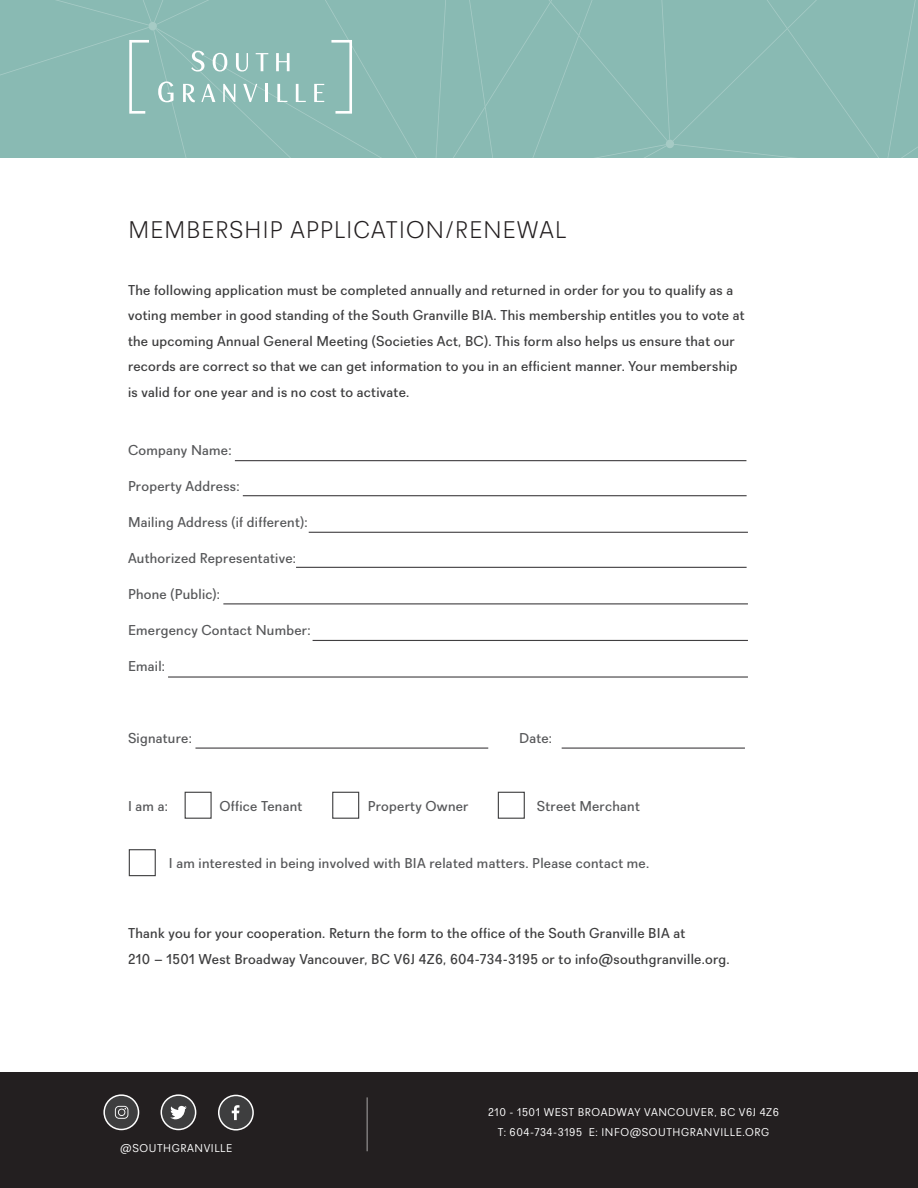
<style>
.page{position:relative;width:918px;height:1188px;background:#fff}
.page>*{position:absolute;margin:0;border:0;box-sizing:border-box;transform-origin:0 0}
.t1{font:300 24px "Recta";letter-spacing:.05em;color:#231f20}
.t2{font:500 14.25px/25.5px "Recta";letter-spacing:.02em;color:#3e3e3f}
.t3{font:500 14.25px "Recta";letter-spacing:.02em;color:#57585a}
.t4{font:11.25px/19.2px "Recta";letter-spacing:.05em;color:#fff;text-align:center}
</style>
<div class="page">
<div style="left:0;top:1072px;width:918px;height:116px;background:#231f20"></div>
<div style="left:103px;top:1094px;width:36px;height:36px;background:#3e3e3f;border:2px solid #fff;border-radius:50%"></div>
<svg style="left:115px;top:1106px;width:14px;height:13px"></svg>
<div style="left:161px;top:1095px;width:35px;height:35px;background:#3e3e3f;border-radius:50%"></div>
<div style="left:161px;top:1094px;width:35px;height:36px;border:2px solid #fff;border-radius:50%"></div>
<svg style="left:170px;top:1106px;width:17px;height:13px"></svg>
<div style="left:218px;top:1095px;width:36px;height:36px;background:#3e3e3f;border:2px solid #fff;border-radius:50%"></div>
<svg style="left:232px;top:1105px;width:7px;height:15px"></svg>
<hr style="left:366px;top:1097px;width:2px;height:54px;background:#fff">
<div style="left:0;top:0;width:918px;height:158px;background:#89bab3"></div>
<div style="left:185px;top:792px;width:27px;height:27px;border:1px solid #3e3e3f"></div>
<div style="left:332px;top:792px;width:27px;height:27px;border:1px solid #3e3e3f"></div>
<div style="left:498px;top:792px;width:27px;height:27px;border:1px solid #3e3e3f"></div>
<div style="left:129px;top:849px;width:27px;height:27px;border:1px solid #3e3e3f"></div>
<hr style="left:235px;top:460px;width:511px;height:1px;background:#413f41">
<hr style="left:243px;top:495px;width:504px;height:1px;background:#413f41">
<hr style="left:309px;top:532px;width:439px;height:1px;background:#413f41">
<hr style="left:562px;top:748px;width:183px;height:1px;background:#413f41">
<hr style="left:195px;top:748px;width:293px;height:1px;background:#413f41">
<hr style="left:168px;top:676px;width:580px;height:2px;background:#413f41">
<hr style="left:313px;top:640px;width:435px;height:1px;background:#413f41">
<hr style="left:223px;top:603px;width:525px;height:1px;background:#413f41">
<hr style="left:296px;top:567px;width:451px;height:1px;background:#413f41">
<h1 class="t1" style="left:128px;top:215px;width:439px">MEMBERSHIP APPLICATION/RENEWAL</h1>
<p class="t2" style="left:128px;top:277px;width:618px">The following application must be completed annually and returned in order for you to qualify as a voting member in good standing of the South Granville BIA. This membership entitles you to vote at the upcoming Annual General Meeting (Societies Act, BC). This form also helps us ensure that our records are correct so that we can get information to you in an efficient manner. Your membership is valid for one year and is no cost to activate.</p>
<p class="t3" style="left:128px;top:442px;width:105px">Company Name:</p>
<p class="t3" style="left:128px;top:478px;width:113px">Property Address:</p>
<p class="t3" style="left:128px;top:514px;width:181px">Mailing Address (if different):</p>
<p class="t3" style="left:128px;top:550px;width:169px">Authorized Representative:</p>
<p class="t3" style="left:128px;top:586px;width:93px">Phone (Public):</p>
<p class="t3" style="left:128px;top:622px;width:184px">Emergency Contact Number:</p>
<p class="t3" style="left:128px;top:658px;width:39px">Email:</p>
<p class="t3" style="left:128px;top:730px;width:65px">Signature:</p>
<p class="t3" style="left:519px;top:730px;width:35px">Date:</p>
<p class="t3" style="left:128px;top:797px;width:41px">I am a:</p>
<p class="t3" style="left:219px;top:797px;width:84px">Office Tenant</p>
<p class="t3" style="left:368px;top:797px;width:102px">Property Owner</p>
<p class="t3" style="left:537px;top:797px;width:104px">Street Merchant</p>
<p class="t3" style="left:169px;top:854px;width:482px">I am interested in being involved with BIA related matters. Please contact me.</p>
<p class="t2" style="left:128px;top:920px;width:603px">Thank you for your cooperation. Return the form to the office of the South Granville BIA at<br>210 – 1501 West Broadway Vancouver, BC V6J 4Z6, 604-734-3195 or to info@southgranville.org.</p>
<p class="t4" style="left:120px;top:1139px;width:114px">@SOUTHGRANVILLE</p>
<p class="t4" style="left:488px;top:1103px;width:292px">210 - 1501 WEST BROADWAY VANCOUVER, BC V6J 4Z6<br>T: 604-734-3195 E: INFO@SOUTHGRANVILLE.ORG</p>
</div>
